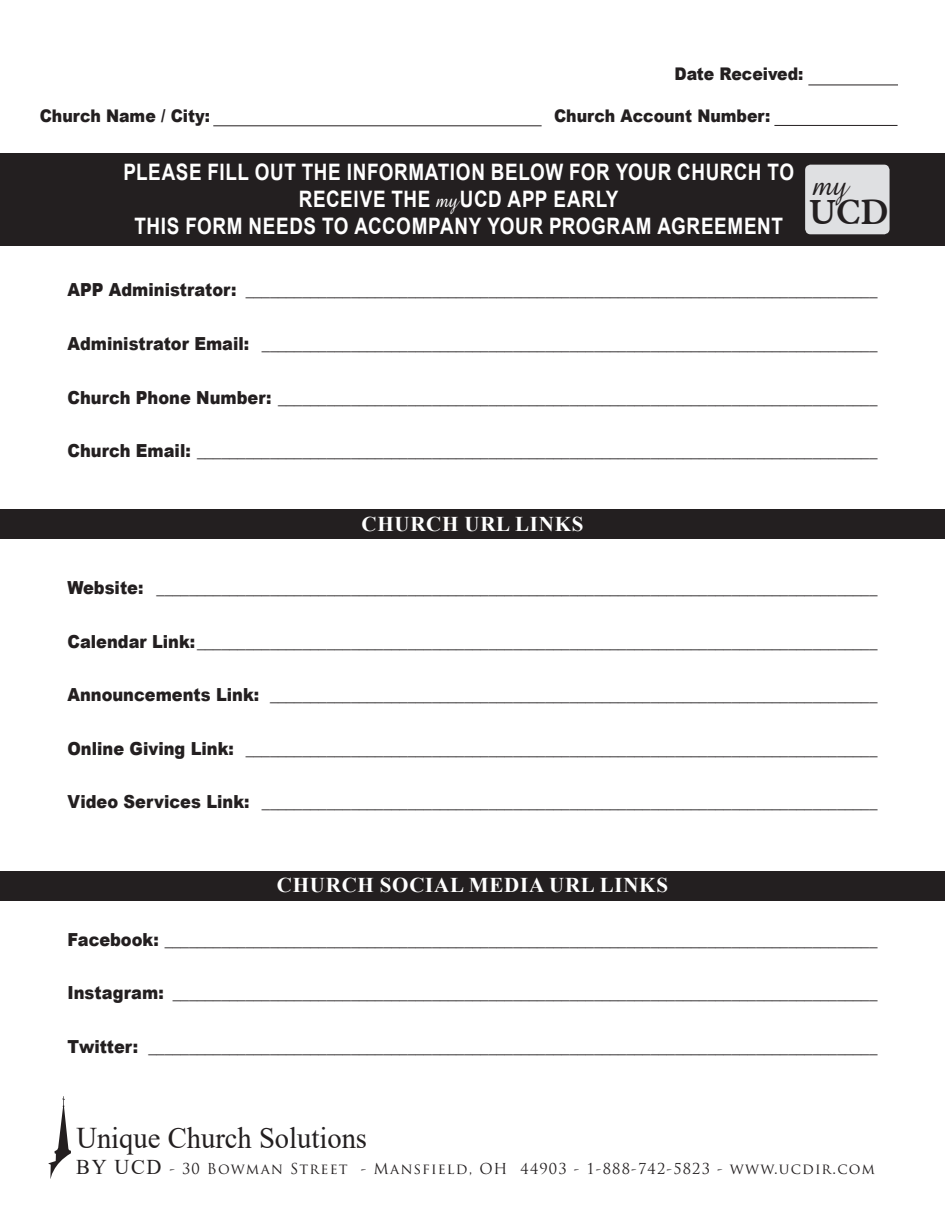
<style>
.page{position:relative;width:945px;height:1215px;background:#fff}
.page>*{position:absolute;margin:0;border:0;box-sizing:border-box;transform-origin:0 0}
.t1{font:35.7px "Amazone BT";color:#231f20;scale:.89 1}
.t2{font:30px "Times New Roman";color:#231f20;scale:.95 1}
.t3{font:700 22.65px "Arial";letter-spacing:.035em;color:#fff;scale:.83 1}
.t4{font:700 21px "Times New Roman";letter-spacing:.035em;color:#fff}
.t5{font:900 18px "Arial";color:#231f20;scale:.9 1}
.t6{font:900 17.4px "Arial";color:#231f20;scale:.9 1}
.t7{font:14.7px "Trajan Pro";letter-spacing:.08em;color:#231f20}
.s1{font-family:"Amazone BT";font-weight:400;font-size:24.3px}
.s2{font-family:"Times New Roman";font-size:21px}
</style>
<div class="page">
<div style="left:0;top:153px;width:945px;height:93px;background:#231f20"></div>
<div style="left:805px;top:165px;width:85px;height:69px;background:#dfe0e2;border-radius:5px"></div>
<svg style="left:48px;top:1096px;width:23px;height:83px"></svg>
<hr style="left:213px;top:125px;width:329px;height:1px;background:#231f20">
<hr style="left:774px;top:125px;width:124px;height:1px;background:#231f20">
<hr style="left:808px;top:85px;width:90px;height:1px;background:#231f20">
<div style="left:0;top:871px;width:945px;height:29px;background:#231f20"></div>
<div style="left:0;top:509px;width:945px;height:29px;background:#231f20"></div>
<p class="t6" style="left:40px;top:103px;width:191px">Church Name / City:</p>
<p class="t6" style="left:674px;top:61px;width:145px">Date Received:</p>
<p class="t6" style="left:554px;top:103px;width:242px">Church Account Number:</p>
<p class="t3" style="left:123px;top:156px;width:810px">PLEASE FILL OUT THE INFORMATION BELOW FOR YOUR CHURCH TO</p>
<p class="t3" style="left:299px;top:183px;width:387px">RECEIVE THE <span class="s1">my</span>UCD APP EARLY</p>
<h1 class="t1" style="left:813px;top:163px;width:41px">my</h1>
<p class="t3" style="left:135px;top:210px;width:910px">THIS FORM NEEDS TO ACCOMPANY YOUR PROGRAM AGREEMENT <sup>UCD</sup></p>
<p class="t5" style="left:68px;top:277px;width:901px">APP Administrator: ______________________________________________________________________________</p>
<p class="t5" style="left:68px;top:330px;width:902px">Administrator Email: ____________________________________________________________________________</p>
<p class="t5" style="left:68px;top:384px;width:901px">Church Phone Number: __________________________________________________________________________</p>
<p class="t5" style="left:68px;top:438px;width:901px">Church Email: ____________________________________________________________________________________</p>
<p class="t4" style="left:362px;top:508px;width:119px">CHURCH URL</p>
<p class="t4" style="left:515px;top:508px;width:68px">LINKS</p>
<p class="t5" style="left:68px;top:575px;width:901px">Website: _________________________________________________________________________________________</p>
<p class="t5" style="left:68px;top:628px;width:901px">Calendar Link:____________________________________________________________________________________</p>
<p class="t5" style="left:68px;top:682px;width:902px">Announcements Link: ___________________________________________________________________________</p>
<p class="t5" style="left:68px;top:735px;width:901px">Online Giving Link: ______________________________________________________________________________</p>
<p class="t5" style="left:68px;top:789px;width:902px">Video Services Link: ____________________________________________________________________________</p>
<p class="t4" style="left:277px;top:870px;width:289px">CHURCH SOCIAL MEDIA URL</p>
<p class="t4" style="left:600px;top:870px;width:68px">LINKS</p>
<p class="t5" style="left:68px;top:926px;width:901px">Facebook: ________________________________________________________________________________________</p>
<p class="t5" style="left:68px;top:980px;width:901px">Instagram: _______________________________________________________________________________________</p>
<p class="t5" style="left:68px;top:1033px;width:902px">Twitter: __________________________________________________________________________________________</p>
<h2 class="t2" style="left:76px;top:1117px;width:308px">Unique Church Solutions</h2>
<p class="t7" style="left:76px;top:1159px;width:800px"><span class="s2">BY UCD</span> - 30 Bowman Street - Mansfield, OH 44903 - 1-888-742-5823 - www.ucdir.com</p>
</div>
